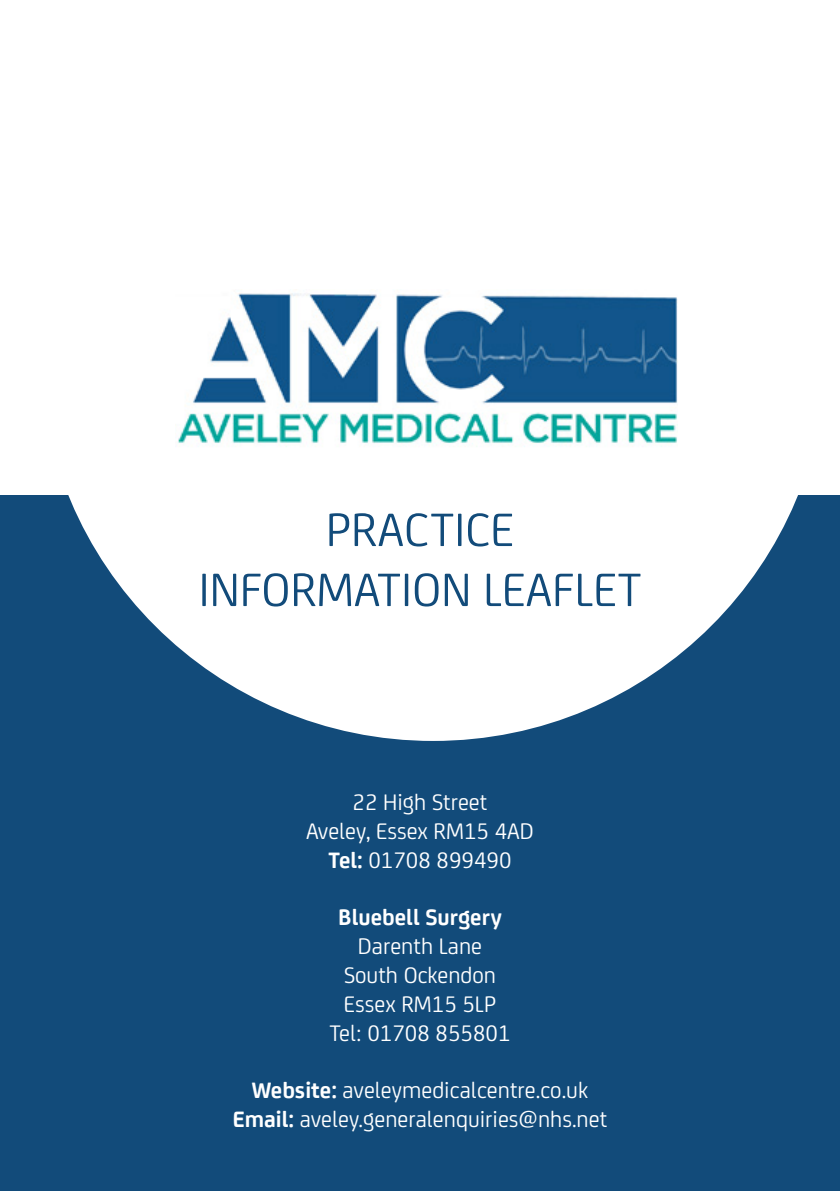
<style>
.page{position:relative;width:840px;height:1191px;background:#fff}
.page>*{position:absolute;margin:0;border:0;box-sizing:border-box;transform-origin:0 0}
.t1{font:50px/60px "FS Joey";color:#124b7a;text-align:center}
.t2{font:24px/28.8px "FS Joey";color:#fff;text-align:center}
.t3{font:700 24px "FS Joey";color:#fff}
.s1{font-weight:700}
</style>
<div class="page">
<div style="left:0;top:495px;width:839px;height:696px;background:#124b7a"></div>
<svg style="left:68px;top:299px;width:730px;height:442px;fill:#fff"></svg>
<img style="left:176px;top:293px;width:501px;height:154px">
<h1 class="t1" style="left:198px;top:496px;width:444px">PRACTICE<br>INFORMATION LEAFLET</h1>
<p class="t2" style="left:306px;top:786px;width:229px">22 High Street<br>Aveley, Essex RM15 4AD<br><span class="s1">Tel:</span> 01708 899490</p>
<p class="t3" style="left:338px;top:899px;width:165px">Bluebell Surgery</p>
<p class="t2" style="left:329px;top:930px;width:182px">Darenth Lane<br>South Ockendon<br>Essex RM15 5LP<br>Tel: 01708 855801</p>
<p class="t2" style="left:232px;top:1074px;width:376px"><span class="s1">Website:</span> aveleymedicalcentre.co.uk<br><span class="s1">Email:</span> aveley.generalenquiries@nhs.net</p>
</div>
